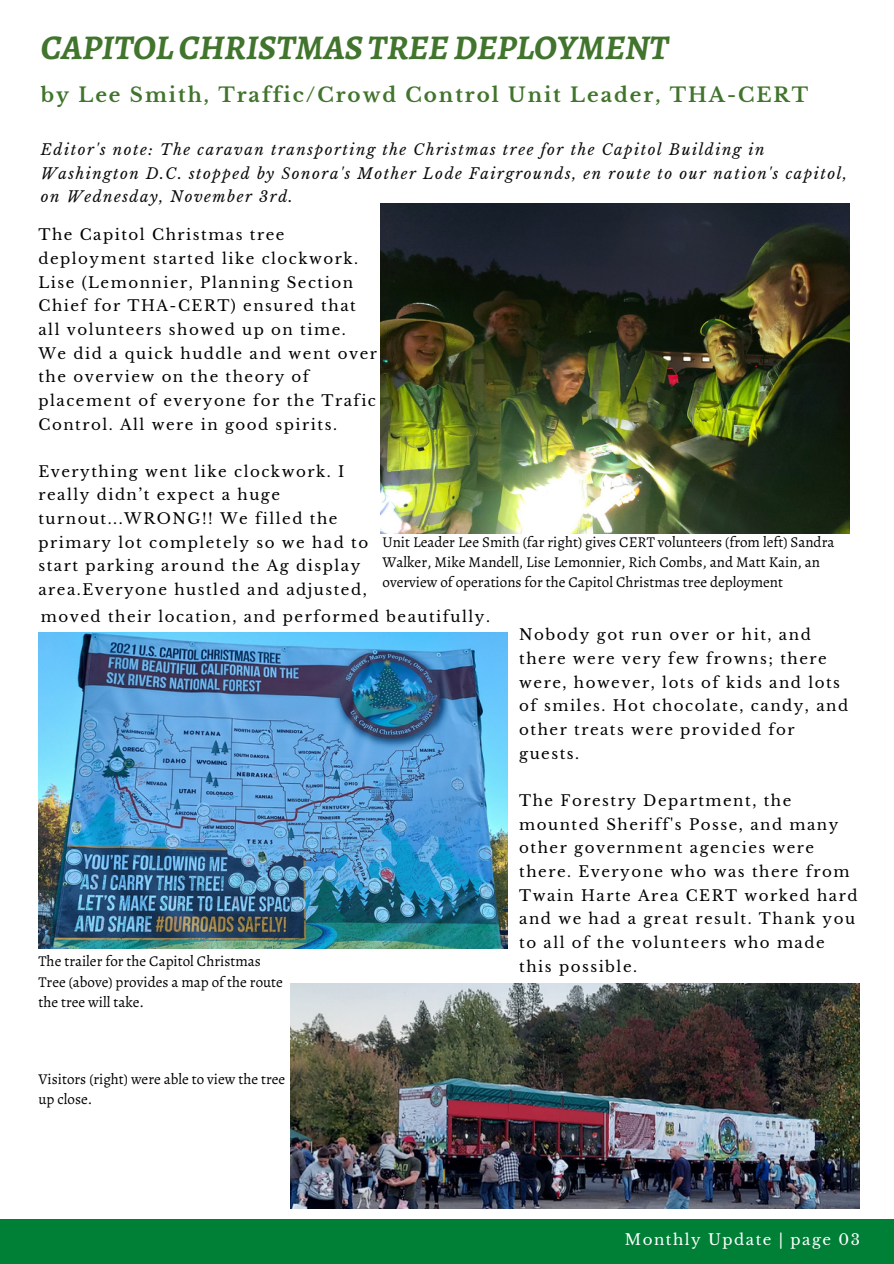
<style>
.page{position:relative;width:894px;height:1264px;background:#fff}
.page>*{position:absolute;margin:0;border:0;box-sizing:border-box;transform-origin:0 0}
.t1{font:italic 700 34.8px "Alegreya";color:#41742c}
.t2{font:700 19.8px "Libre Baskerville";letter-spacing:.1em;color:#41742c}
.t3{font:15px/23.7px "Libre Baskerville";letter-spacing:.1em;color:#000}
.t4{font:15px/20.2px "Alegreya";color:#000}
.t5{font:italic 15px/23.7px "Libre Baskerville";letter-spacing:.1em;color:#0b0d0c}
.t6{font:15px "Libre Baskerville";letter-spacing:.1em;color:#fff}
</style>
<div class="page">
<div style="left:0;top:1218px;width:893px;height:45px;background:#008037"></div>
<img style="left:38px;top:632px;width:469px;height:316px">
<img style="left:380px;top:203px;width:469px;height:330px">
<img style="left:290px;top:983px;width:569px;height:225px">
<p class="t1" style="left:41px;top:23px;width:629px">CAPITOL CHRISTMAS TREEDEPLOYMENT</p>
<p class="t2" style="left:41px;top:82px;width:768px">by Lee Smith, Traffic/Crowd Control Unit Leader, THA-CERT</p>
<p class="t5" style="left:41px;top:138px;width:807px">Editor's note: The caravan transporting the Christmas tree for the Capitol Building in<br>Washington D.C. stopped by Sonora's Mother Lode Fairgrounds, en route to our nation's capitol, on Wednesday, November 3rd.</p>
<p class="t3" style="left:38px;top:223px;width:340px">The Capitol Christmas tree deployment started like clockwork.<br>Lise (Lemonnier, Planning Section Chief for THA-CERT) ensured that all volunteers showed up on time.<br>We did a quick huddle and went over the overview on the theory of placement of everyone for the Trafic Control. All were in good spirits.</p>
<p class="t3" style="left:38px;top:459px;width:331px">Everything went like clockwork. I really didn’t expect a huge turnout...WRONG!! We filled the primary lot completely so we had to start parking around the Ag display area.Everyone hustled and adjusted,</p>
<p class="t3" style="left:41px;top:605px;width:450px">moved their location, and performed beautifully.</p>
<p class="t4" style="left:382px;top:531px;width:453px">Unit Leader Lee Smith (far right) gives CERT volunteers (from left) Sandra<br>Walker, Mike Mandell, Lise Lemonnier, Rich Combs, and Matt Kain, an overview of operations for the Capitol Christmas tree deployment</p>
<p class="t3" style="left:519px;top:623px;width:330px">Nobody got run over or hit, and there were very few frowns; there were, however, lots of kids and lots of smiles. Hot chocolate, candy, and other treats were provided for guests.</p>
<p class="t3" style="left:519px;top:788px;width:339px">The Forestry Department, the mounted Sheriff's Posse, and many other government agencies were there. Everyone who was there from<br>Twain Harte Area CERT worked hard and we had a great result. Thank you to all of the volunteers who made this possible.</p>
<p class="t4" style="left:38px;top:951px;width:246px">The trailer for the Capitol Christmas<br>Tree (above) provides a map of the route the tree will take.</p>
<p class="t4" style="left:38px;top:1068px;width:248px">Visitors (right) were able to view the tree up close.</p>
<p class="t6" style="left:624px;top:1230px;width:236px">Monthly Update | page 03</p>
</div>
